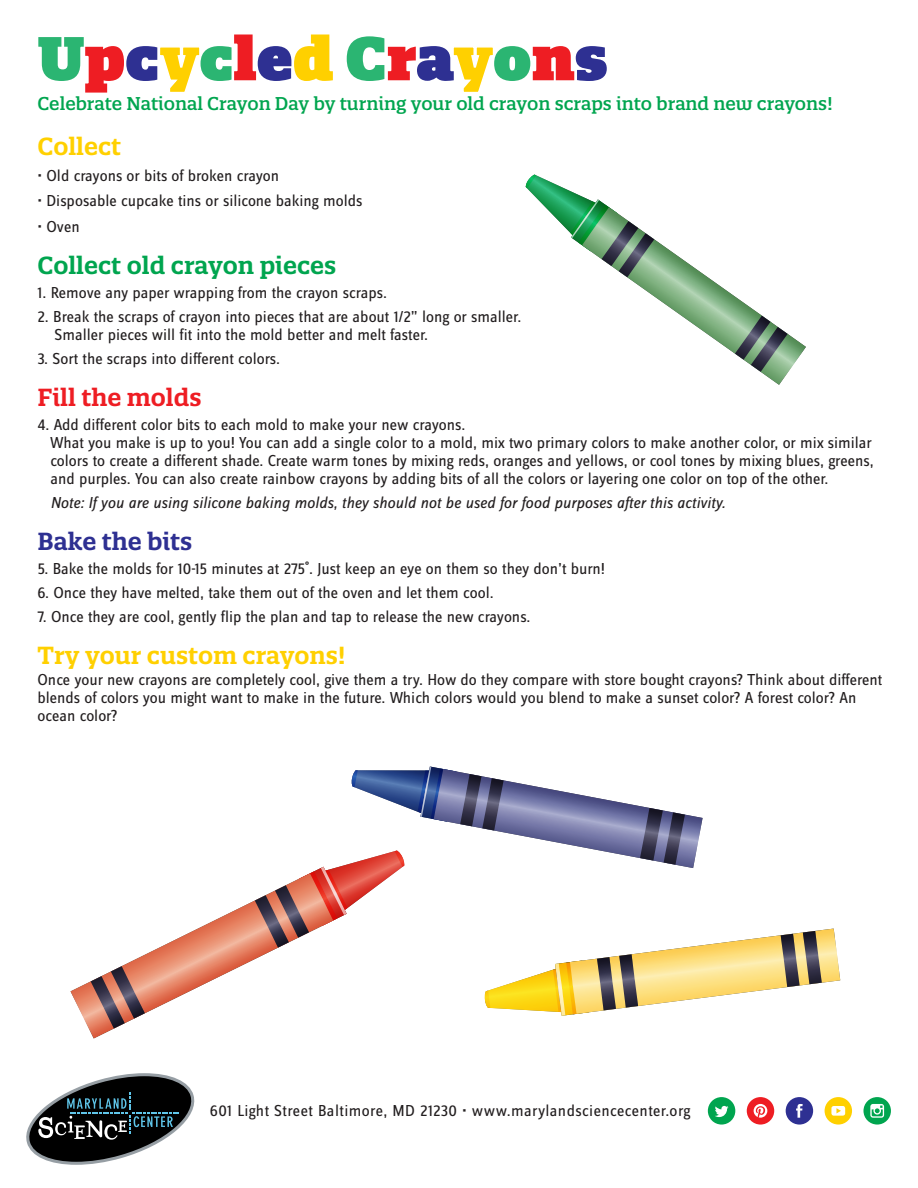
<style>
.page{position:relative;width:918px;height:1188px;background:#fff}
.page>*{position:absolute;margin:0;border:0;box-sizing:border-box;transform-origin:0 0}
.t1{font:900 60px "Quatro Slab";color:#2bb572}
.t2{font:600 24px "Quatro Slab";color:#ffd000}
.t3{font:600 24px "Quatro Slab";color:#00a54f}
.t4{font:600 24px "Quatro Slab";color:#ee1d23}
.t5{font:600 24px "Quatro Slab";color:#2e3092}
.t6{font:500 18px "Quatro Slab";color:#00a54f}
.t7{font:16.5px/18px "Zine Sans Dis";color:#231f20}
.t8{font:italic 16.5px "Zine Sans Dis";color:#231f20}
.t9{font:16.5px "Zine Sans Dis";letter-spacing:.025em;color:#231f20}
.s1{color:#ee1d23}
.s2{color:#2e3092}
.s3{color:#ffd000}
</style>
<div class="page">
<svg style="left:26px;top:1073px;width:168px;height:92px"></svg>
<div style="left:708px;top:1097px;width:27px;height:28px;background:#00a54f;border-radius:50%"></div>
<svg style="left:715px;top:1106px;width:13px;height:11px"></svg>
<div style="left:747px;top:1097px;width:27px;height:28px;background:#ee1d23;border-radius:50%"></div>
<svg style="left:754px;top:1104px;width:13px;height:14px"></svg>
<div style="left:786px;top:1097px;width:27px;height:28px;background:#2e3092;border-radius:50%"></div>
<svg style="left:796px;top:1104px;width:7px;height:14px"></svg>
<div style="left:825px;top:1097px;width:27px;height:28px;background:#ffd000;border-radius:50%"></div>
<svg style="left:831px;top:1106px;width:14px;height:10px"></svg>
<div style="left:863px;top:1097px;width:28px;height:28px;background:#00a54f;border-radius:50%"></div>
<svg style="left:870px;top:1104px;width:14px;height:14px"></svg>
<svg style="left:526px;top:175px;width:280px;height:210px"></svg>
<svg style="left:71px;top:767px;width:769px;height:271px"></svg>
<h1 class="t1" style="left:38px;top:21px;width:572px">U<span class="s1">p</span><span class="s2">c</span><span class="s3">y</span>c<span class="s1">l</span><span class="s2">e</span><span class="s3">d</span> C<span class="s1">r</span><span class="s2">a</span><span class="s3">y</span>o<span class="s1">n</span><span class="s2">s</span></h1>
<p class="t6" style="left:38px;top:92px;width:797px">Celebrate National Crayon Day by turning your old crayon scraps into brand new crayons!</p>
<h2 class="t2" style="left:38px;top:131px;width:85px">Collect</h2>
<p class="t7" style="left:38px;top:167px;width:243px">• Old crayons or bits of broken crayon</p>
<p class="t7" style="left:38px;top:193px;width:326px">• Disposable cupcake tins or silicone baking molds</p>
<p class="t7" style="left:38px;top:218px;width:44px">• Oven</p>
<h2 class="t3" style="left:38px;top:250px;width:300px">Collect old crayon pieces</h2>
<p class="t7" style="left:38px;top:284px;width:351px">1. Remove any paper wrapping from the crayon scraps.</p>
<p class="t7" style="left:55px;top:308px;width:468px;text-indent:-17px">2. Break the scraps of crayon into pieces that are about 1/2” long or smaller.<br>Smaller pieces will fit into the mold better and melt faster.</p>
<p class="t7" style="left:38px;top:350px;width:244px">3. Sort the scraps into different colors.</p>
<h2 class="t4" style="left:38px;top:382px;width:166px">Fill the molds</h2>
<p class="t7" style="left:50px;top:416px;width:825px;text-indent:-13px">4. Add different color bits to each mold to make your new crayons.<br>What you make is up to you! You can add a single color to a mold, mix two primary colors to make another color, or mix similar colors to create a different shade. Create warm tones by mixing reds, oranges and yellows, or cool tones by mixing blues, greens, and purples. You can also create rainbow crayons by adding bits of all the colors or layering one color on top of the other.</p>
<p class="t8" style="left:50px;top:495px;width:676px">Note: If you are using silicone baking molds, they should not be used for food purposes after this activity.</p>
<h2 class="t5" style="left:38px;top:526px;width:156px">Bake the bits</h2>
<p class="t7" style="left:38px;top:560px;width:569px">5. Bake the molds for 10-15 minutes at 275˚. Just keep an eye on them so they don’t burn!</p>
<p class="t7" style="left:38px;top:584px;width:458px">6. Once they have melted, take them out of the oven and let them cool.</p>
<p class="t7" style="left:38px;top:608px;width:495px">7. Once they are cool, gently flip the plan and tap to release the new crayons.</p>
<h2 class="t2" style="left:38px;top:640px;width:310px">Try your custom crayons!</h2>
<p class="t7" style="left:38px;top:671px;width:846px">Once your new crayons are completely cool, give them a try. How do they compare with store bought crayons? Think about different blends of colors you might want to make in the future. Which colors would you blend to make a sunset color? A forest color? An ocean color?</p>
<p class="t9" style="left:210px;top:1103px;width:482px">601 Light Street Baltimore, MD 21230 • www.marylandsciencecenter.org</p>
</div>
